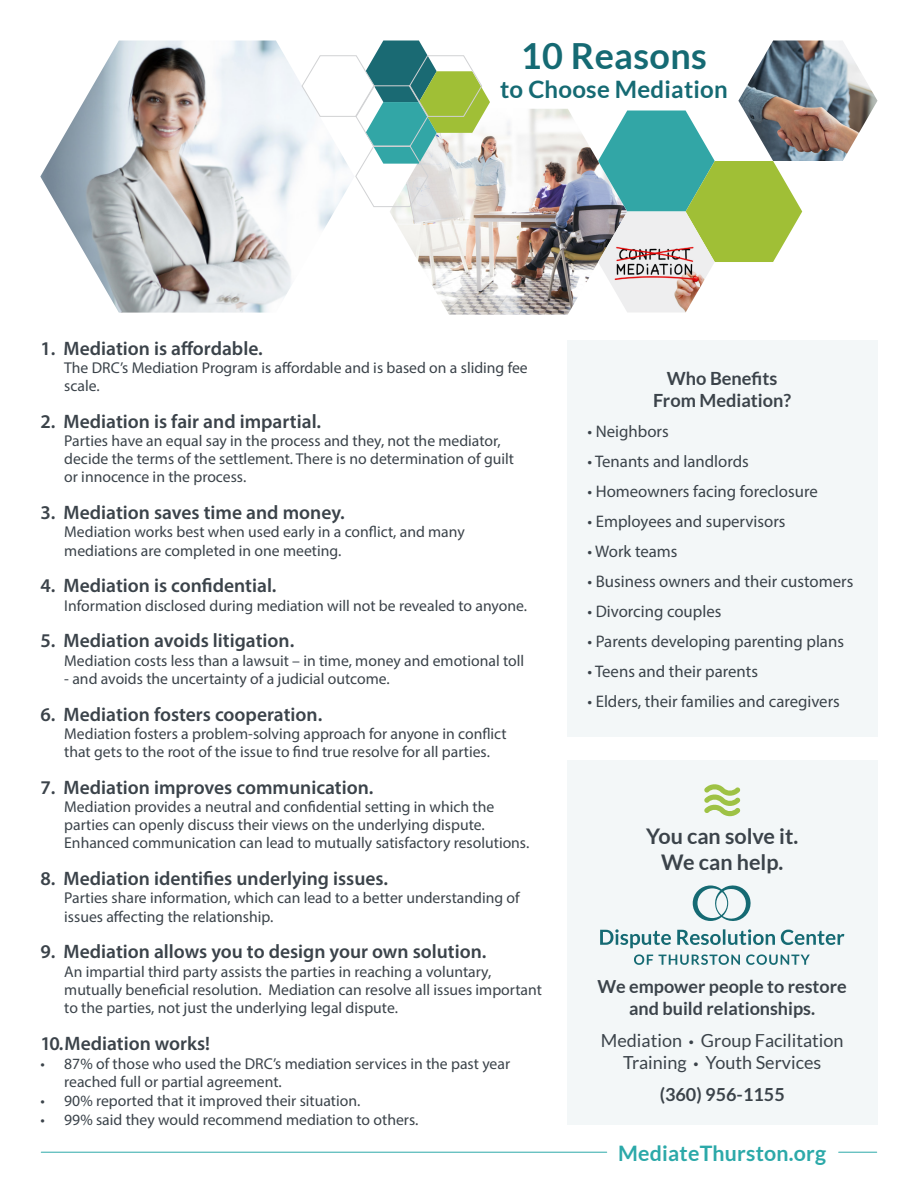
<style>
.page{position:relative;width:918px;height:1188px;background:#fff}
.page>*{position:absolute;margin:0;border:0;box-sizing:border-box;transform-origin:0 0}
.t1{font:700 36px "Lato";letter-spacing:.01em;color:#156a73}
.t2{font:700 24px "Lato";letter-spacing:.01em;color:#156a73}
.t3{font:700 21.6px "Lato";color:#3b434a}
.t4{font:700 21.3px "Lato";letter-spacing:.01em;color:#2ca9a9}
.t5{font:600 19.5px "Myriad Pro";color:#3b434a}
.t6{font:700 18.15px "Lato";color:#3b434a}
.t7{font:700 18px "Lato";color:#3b434a}
.t8{font:18px "Lato";color:#3b434a}
.t9{font:16.8px "Myriad Pro";color:#3b434a}
.Indent{font:15.75px/18.1px "Myriad Pro";color:#3b434a}
.s1{font-family:"Myriad Pro"}
</style>
<div class="page">
<hr style="left:41px;top:1152px;width:566px;height:1px;background:#2ca9a9">
<div style="left:567px;top:340px;width:311px;height:397px;background:#f3f7f8"></div>
<hr style="left:839px;top:1152px;width:38px;height:1px;background:#2ca9a9">
<div style="left:567px;top:760px;width:311px;height:365px;background:#f3f7f8"></div>
<img style="left:40px;top:40px;width:296px;height:273px">
<img style="left:390px;top:109px;width:208px;height:206px">
<img style="left:738px;top:40px;width:140px;height:121px">
<svg style="left:598px;top:111px;width:204px;height:160px"></svg>
<img style="left:604px;top:238px;width:111px;height:75px">
<svg style="left:302px;top:41px;width:188px;height:166px"></svg>
<svg style="left:600px;top:929px;width:244px;height:19px"></svg>
<svg style="left:634px;top:954px;width:176px;height:11px"></svg>
<svg style="left:693px;top:885px;width:58px;height:36px"></svg>
<svg style="left:704px;top:784px;width:36px;height:32px"></svg>
<p class="t1" style="left:521px;top:36px;width:187px">10 Reasons</p>
<p class="t2" style="left:500px;top:76px;width:229px">to Choose Mediation</p>
<p class="t5" style="left:40px;top:336px;width:224px">1. Mediation is affordable.</p>
<p class="Indent" style="left:64px;top:358px;width:465px">The DRC’s Mediation Program is affordable and is based on a sliding fee scale.</p>
<p class="t5" style="left:40px;top:409px;width:282px">2. Mediation is fair and impartial.</p>
<p class="Indent" style="left:64px;top:431px;width:438px">Parties have an equal say in the process and they, not the mediator,</p>
<p class="Indent" style="left:64px;top:450px;width:451px">decide the terms of the settlement. There is no determination of guilt</p>
<p class="Indent" style="left:64px;top:468px;width:184px">or innocence in the process.</p>
<p class="t5" style="left:40px;top:500px;width:306px">3. Mediation saves time and money.</p>
<p class="Indent" style="left:64px;top:523px;width:402px">Mediation works best when used early in a conflict, and many</p>
<p class="Indent" style="left:64px;top:541px;width:279px">mediations are completed in one meeting.</p>
<p class="t5" style="left:40px;top:573px;width:237px">4. Mediation is confidential.</p>
<p class="Indent" style="left:64px;top:596px;width:464px">Information disclosed during mediation will not be revealed to anyone.</p>
<p class="t5" style="left:40px;top:628px;width:255px">5. Mediation avoids litigation.</p>
<p class="Indent" style="left:64px;top:651px;width:461px">Mediation costs less than a lawsuit – in time, money and emotional toll</p>
<p class="Indent" style="left:64px;top:669px;width:327px">- and avoids the uncertainty of a judicial outcome.</p>
<p class="t5" style="left:40px;top:702px;width:283px">6. Mediation fosters cooperation.</p>
<p class="Indent" style="left:64px;top:724px;width:444px">Mediation fosters a problem-solving approach for anyone in conflict</p>
<p class="Indent" style="left:64px;top:742px;width:427px">that gets to the root of the issue to find true resolve for all parties.</p>
<p class="t5" style="left:40px;top:775px;width:334px">7. Mediation improves communication.</p>
<p class="Indent" style="left:64px;top:797px;width:432px">Mediation provides a neutral and confidential setting in which the</p>
<p class="Indent" style="left:64px;top:816px;width:422px">parties can openly discuss their views on the underlying dispute.</p>
<p class="Indent" style="left:64px;top:834px;width:467px">Enhanced communication can lead to mutually satisfactory resolutions.</p>
<p class="t5" style="left:40px;top:866px;width:349px">8. Mediation identifies underlying issues.</p>
<p class="Indent" style="left:64px;top:889px;width:457px">Parties share information, which can lead to a better understanding of issues affecting the relationship.</p>
<p class="t5" style="left:40px;top:939px;width:448px">9. Mediation allows you to design your own solution.</p>
<p class="Indent" style="left:64px;top:962px;width:479px">An impartial third party assists the parties in reaching a voluntary, mutually beneficial resolution. Mediation can resolve all issues important to the parties, not just the underlying legal dispute.</p>
<p class="t5" style="left:40px;top:1031px;width:171px">10.Mediation works!</p>
<p class="Indent" style="left:40px;top:1054px;width:471px">• 87% of those who used the DRC’s mediation services in the past year</p>
<p class="Indent" style="left:64px;top:1073px;width:219px">reached full or partial agreement.</p>
<p class="Indent" style="left:40px;top:1092px;width:321px">• 90% reported that it improved their situation.</p>
<p class="Indent" style="left:40px;top:1111px;width:379px">• 99% said they would recommend mediation to others.</p>
<p class="t6" style="left:667px;top:368px;width:112px">Who Benefits</p>
<p class="t6" style="left:653px;top:390px;width:139px">From Mediation?</p>
<p class="t9" style="left:587px;top:421px;width:83px">• Neighbors</p>
<p class="t9" style="left:587px;top:451px;width:163px">• Tenants and landlords</p>
<p class="t9" style="left:587px;top:481px;width:232px">• Homeowners facing foreclosure</p>
<p class="t9" style="left:587px;top:511px;width:200px">• Employees and supervisors</p>
<p class="t9" style="left:587px;top:541px;width:92px">• Work teams</p>
<p class="t9" style="left:587px;top:571px;width:267px">• Business owners and their customers</p>
<p class="t9" style="left:587px;top:601px;width:135px">• Divorcing couples</p>
<p class="t9" style="left:587px;top:631px;width:258px">• Parents developing parenting plans</p>
<p class="t9" style="left:587px;top:661px;width:172px">• Teens and their parents</p>
<p class="t9" style="left:587px;top:691px;width:254px">• Elders, their families and caregivers</p>
<p class="t3" style="left:646px;top:824px;width:154px">You can solve it.</p>
<p class="t3" style="left:661px;top:849px;width:124px">We can help.</p>
<p class="t7" style="left:598px;top:976px;width:251px">We empower people to restore</p>
<p class="t7" style="left:629px;top:998px;width:187px">and build relationships.</p>
<p class="t8" style="left:601px;top:1031px;width:244px">Mediation <span class="s1">•</span> Group Facilitation</p>
<p class="t8" style="left:623px;top:1052px;width:200px">Training <span class="s1">•</span> Youth Services</p>
<p class="t7" style="left:660px;top:1084px;width:127px">(360) 956-1155</p>
<p class="t4" style="left:618px;top:1141px;width:209px">MediateThurston.org</p>
</div>
